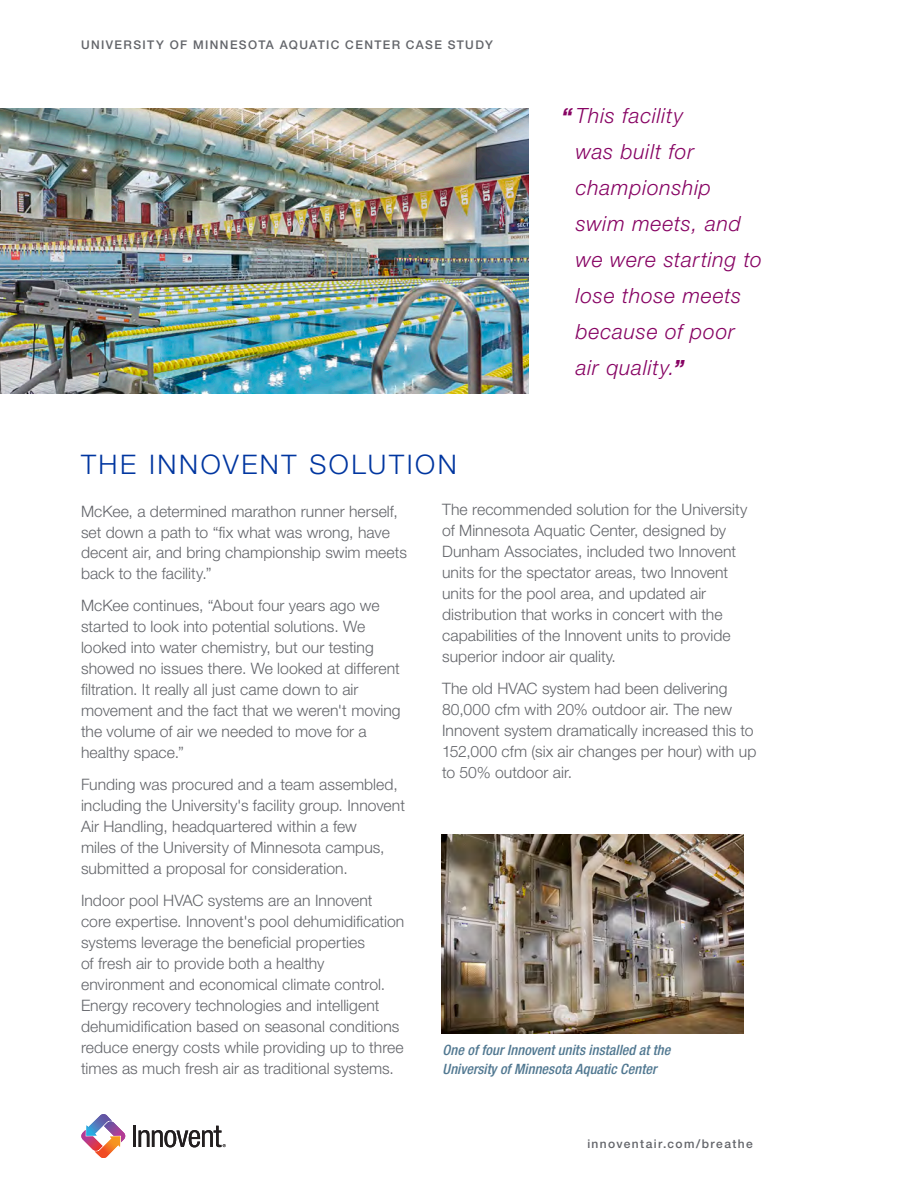
<style>
.page{position:relative;width:918px;height:1188px;background:#fff}
.page>*{position:absolute;margin:0;border:0;box-sizing:border-box;transform-origin:0 0}
.Head1{font:300 27px "Helvetica Neue LT Std";letter-spacing:.095em;color:#0036a0}
.Pull_quote{font:italic 300 21px/36px "Helvetica Neue LT Std";letter-spacing:.035em;color:#870363}
.Body{font:300 15.75px/21px "Helvetica Neue LT Std";letter-spacing:.005em;color:#63656a}
.Caption{font:italic 500 condensed 14.25px/19.5px "Helvetica Neue LT Std";letter-spacing:.005em;color:#517891}
.HEADER-FOOTER{font:500 12px "Helvetica Neue LT Std";letter-spacing:.115em;color:#63656a}
.s1{font-weight:800}
</style>
<div class="page">
<svg style="left:81px;top:1114px;width:45px;height:44px"></svg>
<hr style="left:133px;top:1125px;width:2px;height:22px;background:#231f20">
<svg style="left:139px;top:1126px;width:87px;height:21px"></svg>
<img style="left:0;top:108px;width:529px;height:286px">
<img style="left:442px;top:834px;width:302px;height:199px">
<p class="HEADER-FOOTER" style="left:81px;top:38px;width:413px">UNIVERSITY OF MINNESOTA AQUATIC CENTER CASE STUDY</p>
<p class="Head1" style="left:81px;top:448px;width:377px">THE INNOVENT SOLUTION</p>
<p class="Pull_quote" style="left:576px;top:97px;width:188px;text-indent:-14px"><span class="s1">“</span> This facility<br>was built for championship swim meets, and we were starting to lose those meets because of poor air quality.<span class="s1">”</span></p>
<p class="Body" style="left:81px;top:500px;width:327px">McKee, a determined marathon runner herself, set down a path to “fix what was wrong, have decent air, and bring championship swim meets back to the facility.”</p>
<p class="Body" style="left:81px;top:595px;width:321px">McKee continues, “About four years ago we started to look into potential solutions. We looked into water chemistry, but our testing showed no issues there. We looked at different filtration. It really all just came down to air movement and the fact that we weren't moving the volume of air we needed to move for a healthy space.”</p>
<p class="Body" style="left:81px;top:774px;width:326px">Funding was procured and a team assembled, including the University's facility group. Innovent Air Handling, headquartered within a few<br>miles of the University of Minnesota campus, submitted a proposal for consideration.</p>
<p class="Body" style="left:81px;top:889px;width:325px">Indoor pool HVAC systems are an Innovent core expertise. Innovent's pool dehumidification systems leverage the beneficial properties<br>of fresh air to provide both a healthy environment and economical climate control.<br>Energy recovery technologies and intelligent dehumidification based on seasonal conditions reduce energy costs while providing up to three times as much fresh air as traditional systems.</p>
<p class="Body" style="left:442px;top:499px;width:307px">The recommended solution for the University of Minnesota Aquatic Center, designed by Dunham Associates, included two Innovent units for the spectator areas, two Innovent units for the pool area, and updated air distribution that works in concert with the capabilities of the Innovent units to provide superior indoor air quality.</p>
<p class="Body" style="left:442px;top:678px;width:316px">The old HVAC system had been delivering 80,000 cfm with 20% outdoor air. The new Innovent system dramatically increased this to 152,000 cfm (six air changes per hour) with up to 50% outdoor air.</p>
<p class="Caption" style="left:443px;top:1040px;width:229px">One of four Innovent units installed at the<br>University of Minnesota Aquatic Center</p>
<p class="HEADER-FOOTER" style="left:587px;top:1136px;width:167px">innoventair.com/breathe</p>
</div>
